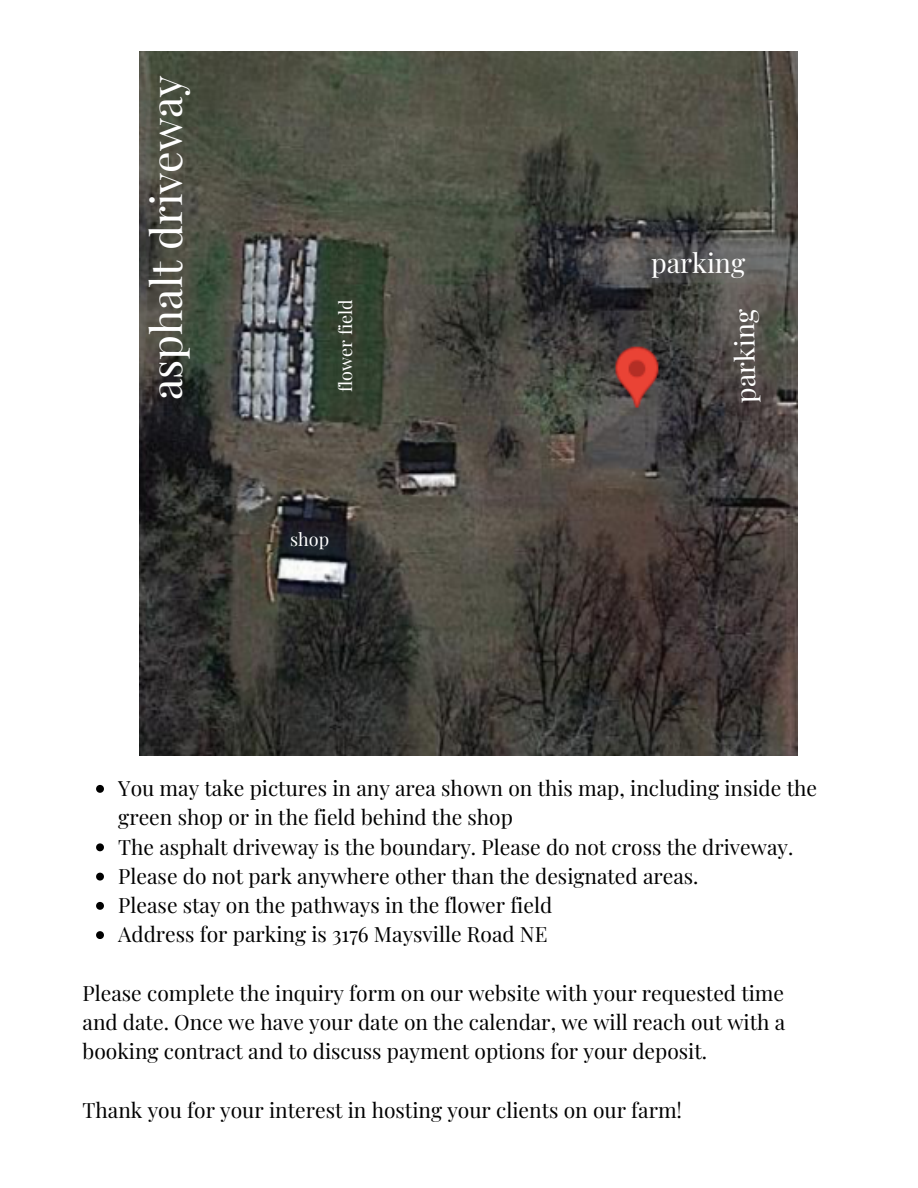
<style>
.page{position:relative;width:918px;height:1188px;background:#fff}
.page>*{position:absolute;margin:0;border:0;box-sizing:border-box;transform-origin:0 0}
.t1{font:42.9px "Playfair Display";color:#fff}
.t2{font:27px "Playfair Display";color:#fff}
.t3{font:21px/29.2px "Playfair Display";color:#000}
.t4{font:18px "Playfair Display";color:#fff}
</style>
<div class="page">
<img style="left:139px;top:51px;width:658px;height:705px">
<svg style="left:96px;top:785px;width:8px;height:8px"></svg>
<svg style="left:96px;top:843px;width:8px;height:8px"></svg>
<svg style="left:96px;top:873px;width:8px;height:8px"></svg>
<svg style="left:96px;top:902px;width:8px;height:8px"></svg>
<svg style="left:96px;top:931px;width:8px;height:8px"></svg>
<h1 class="t1" style="left:136px;top:400px;width:327px;rotate:-90deg">asphalt driveway</h1>
<p class="t4" style="left:333px;top:392px;width:94px;rotate:-90deg">flower field</p>
<h2 class="t4" style="left:290px;top:526px;width:40px">shop</h2>
<p class="t2" style="left:651px;top:244px;width:96px">parking</p>
<p class="t2" style="left:726px;top:403px;width:96px;rotate:-91deg">park ni g</p>
<h2 class="t3" style="left:118px;top:773px;width:700px">You may take pictures in any area shown on this map, including inside the green shop or in the field behind the shop</h2>
<p class="t3" style="left:118px;top:831px;width:677px">The asphalt driveway is the boundary. Please do not cross the driveway.</p>
<p class="t3" style="left:118px;top:861px;width:582px">Please do not park anywhere other than the designated areas.</p>
<p class="t3" style="left:118px;top:890px;width:436px">Please stay on the pathways in the flower field</p>
<p class="t3" style="left:118px;top:919px;width:431px">Address for parking is 3176 Maysville Road NE</p>
<p class="t3" style="left:83px;top:978px;width:704px;text-align:justify">Please complete the inquiry form on our website with your requested time and date. Once we have your date on the calendar, we will reach out with a booking contract and to discuss payment options for your deposit.</p>
<h3 class="t3" style="left:83px;top:1095px;width:601px">Thank you for your interest in hosting your clients on our farm!</h3>
</div>
